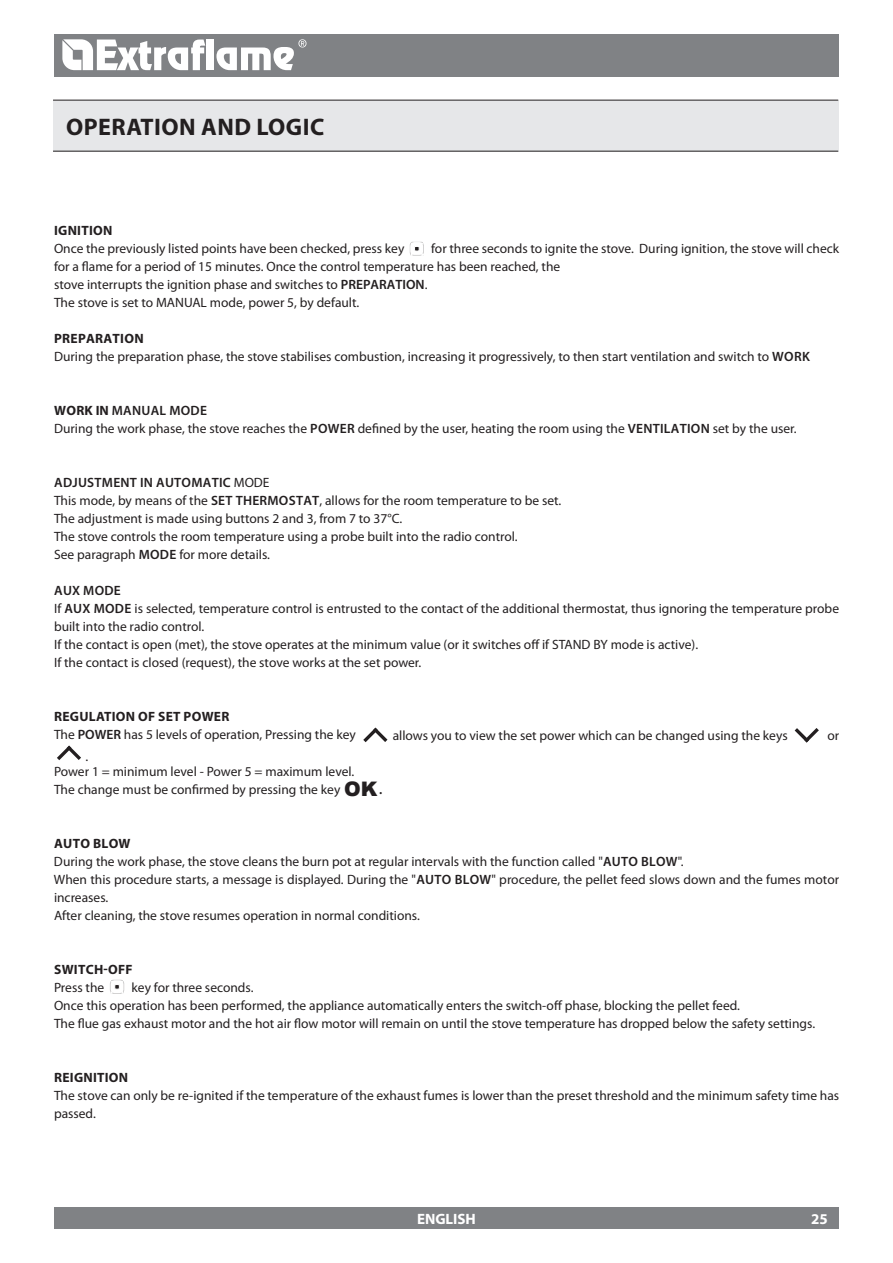
<style>
.page{position:relative;width:893px;height:1263px;background:#fff}
.page>*{position:absolute;margin:0;border:0;box-sizing:border-box;transform-origin:0 0}
.t1{font:700 24px "Myriad Pro";color:#231f20}
.t2{font:900 15.45px "Arial";color:#231f20}
.t3{font:700 15px "Myriad Pro";color:#fff}
.t4{font:13.5px/18px "Myriad Pro";color:#231f20}
.t5{font:700 13.5px "Myriad Pro";color:#231f20}
.t6{font:600 13.5px "Myriad Pro";color:#231f20}
.t7{font:900 8.85px "Arial";color:#231f20}
.s1{font-weight:600}
.s2{font-weight:700}
.s3{font-family:"Arial";font-weight:900;font-size:20.1px}
</style>
<div class="page">
<div style="left:54px;top:34px;width:785px;height:43px;background:#808285"></div>
<div style="left:54px;top:1208px;width:785px;height:21px;background:#808285"></div>
<svg style="left:62px;top:39px;width:143px;height:31px"></svg>
<div style="left:207px;top:40px;width:7px;height:30px;background:#fff"></div>
<svg style="left:216px;top:39px;width:90px;height:31px"></svg>
<svg style="left:409px;top:241px;width:15px;height:15px"></svg>
<svg style="left:363px;top:728px;width:24px;height:14px"></svg>
<svg style="left:795px;top:728px;width:24px;height:14px"></svg>
<svg style="left:57px;top:746px;width:24px;height:14px"></svg>
<svg style="left:110px;top:979px;width:15px;height:15px"></svg>
<div style="left:53px;top:100px;width:785px;height:51px;background:#e6e7e9"></div>
<hr style="left:53px;top:100px;width:785px;height:1px;background:#231f20">
<hr style="left:53px;top:151px;width:785px;height:1px;background:#231f20">
<h1 class="t1" style="left:66px;top:111px;width:16px">OPERATION</h1>
<h1 class="t1" style="left:201px;top:111px;width:18px">AND</h1>
<h1 class="t1" style="left:256px;top:111px;width:15px">LOGIC</h1>
<p class="t5" style="left:54px;top:222px;width:9px">IGNITION</p>
<p class="t4" style="left:54px;top:240px;width:352px">Once the previously listed points have been checked, press key</p>
<p class="t4" style="left:54px;top:240px;width:787px;text-indent:377px">for three seconds to ignite the stove. During ignition, the stove will check for a flame for a period of 15 minutes. Once the control temperature has been reached, the<br>stove interrupts the ignition phase and switches to <span class="s1">PREPARATION</span>.<br>The stove is set to MANUAL mode, power 5, by default.</p>
<p class="t4" style="left:54px;top:330px;width:756px"><span class="s2">PREPARATION<br></span>During the preparation phase, the stove stabilises combustion, increasing it progressively, to then start ventilation and switch to <span class="s1">WORK</span></p>
<p class="t7" style="left:410px;top:260px;width:16px">OK</p>
<p class="t4" style="left:54px;top:402px;width:744px"><span class="s2">WORK IN</span> <span class="s1">MANUAL MODE<br></span>During the work phase, the stove reaches the <span class="s1">POWER</span> defined by the user, heating the room using the <span class="s1">VENTILATION</span> set by the user.</p>
<p class="t4" style="left:54px;top:474px;width:509px;text-indent:86px"><span class="s1">IN AUTOMATIC</span> MODE<br>This mode, by means of the <span class="s1">SET THERMOSTAT</span>, allows for the room temperature to be set.<br>The adjustment is made using buttons 2 and 3, from 7 to 37°C.<br>The stove controls the room temperature using a probe built into the radio control.<br>See paragraph <span class="s1">MODE</span> for more details.</p>
<p class="t4" style="left:54px;top:582px;width:787px"><span class="s1">AUX MODE<br></span>If <span class="s1">AUX MODE</span> is selected, temperature control is entrusted to the contact of the additional thermostat, thus ignoring the temperature probe built into the radio control.<br>If the contact is open (met), the stove operates at the minimum value (or it switches off if STAND BY mode is active).<br>If the contact is closed (request), the stove works at the set power.</p>
<p class="t6" style="left:54px;top:474px;width:18px">ADJUSTMENT</p>
<p class="t4" style="left:54px;top:708px;width:303px"><span class="s2">REGULATION OF SET POWER<br></span>The <span class="s1">POWER</span> has 5 levels of operation, Pressing the key</p>
<p class="t4" style="left:54px;top:748px;width:302px;line-height:15px;text-indent:31px">.<br>Power 1 = minimum level - Power 5 = maximum level.</p>
<p class="t4" style="left:54px;top:780px;width:330px">The change must be confirmed by pressing the key <span class="s3">OK</span><span class="s1">.</span></p>
<p class="t4" style="left:393px;top:726px;width:396px">allows you to view the set power which can be changed using the keys</p>
<p class="t4" style="left:827px;top:726px;width:13px">or</p>
<p class="t4" style="left:54px;top:834px;width:787px;text-indent:39px"><span class="s2">BLOW<br></span>During the work phase, the stove cleans the burn pot at regular intervals with the function called "<span class="s1">AUTO BLOW</span>".<br>When this procedure starts, a message is displayed. During the "<span class="s1">AUTO BLOW</span>" procedure, the pellet feed slows down and the fumes motor increases.<br>After cleaning, the stove resumes operation in normal conditions.</p>
<p class="t5" style="left:54px;top:834px;width:10px">AUTO</p>
<p class="t2" style="left:57px;top:836px;width:27px">OK</p>
<p class="t5" style="left:54px;top:960px;width:17px">SWITCH</p>
<p class="t5" style="left:104px;top:960px;width:14px">-OFF</p>
<p class="t4" style="left:54px;top:978px;width:52px">Press the</p>
<p class="t7" style="left:110px;top:998px;width:16px">OK</p>
<p class="t4" style="left:54px;top:978px;width:763px;text-indent:78px">key for three seconds.<br>Once this operation has been performed, the appliance automatically enters the switch-off phase, blocking the pellet feed.<br>The flue gas exhaust motor and the hot air flow motor will remain on until the stove temperature has dropped below the safety settings.</p>
<p class="t5" style="left:54px;top:1068px;width:9px">REIGNITION</p>
<p class="t4" style="left:54px;top:1086px;width:787px">The stove can only be re-ignited if the temperature of the exhaust fumes is lower than the preset threshold and the minimum safety time has passed.</p>
<p class="t3" style="left:417px;top:1209px;width:60px">ENGLISH</p>
<p class="t3" style="left:811px;top:1209px;width:18px">25</p>
</div>
